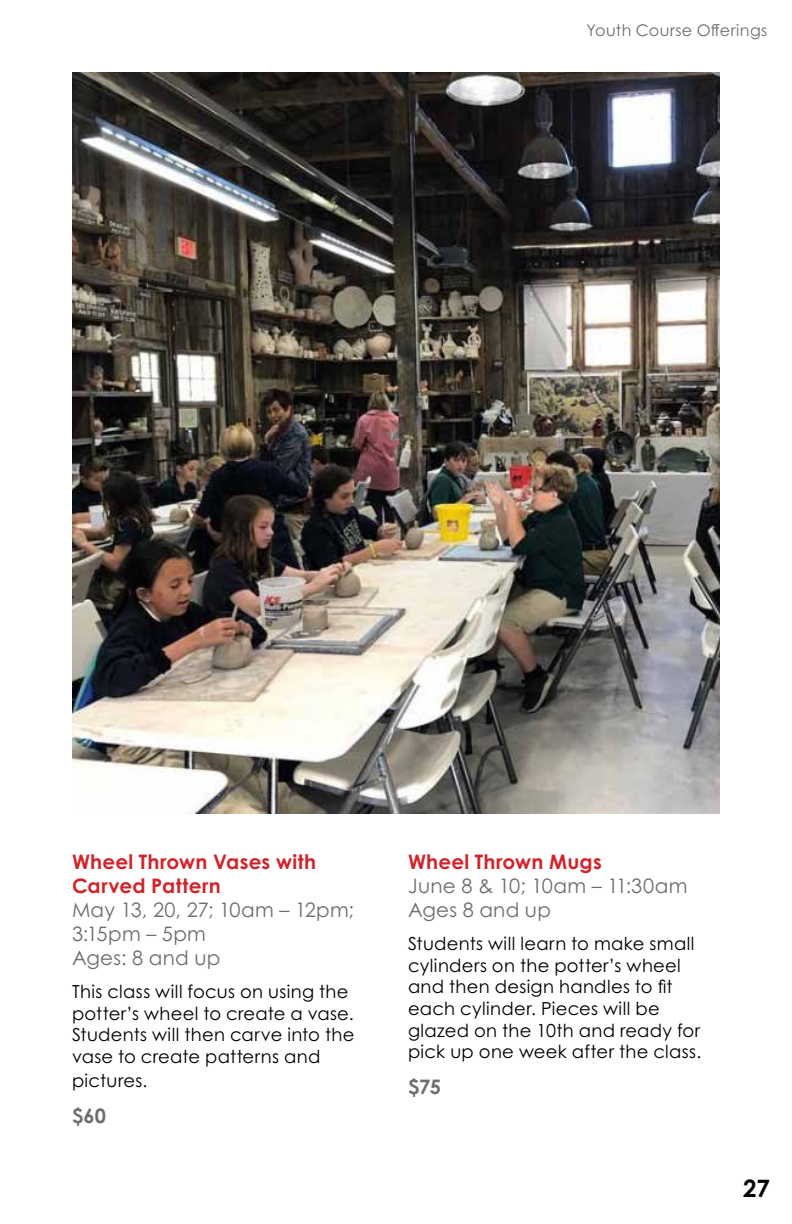
<style>
.page{position:relative;width:792px;height:1224px;background:#fff}
.page>*{position:absolute;margin:0;border:0;box-sizing:border-box;transform-origin:0 0}
.t1{font:700 24px "Century Gothic Pro";color:#000}
.t2{font:20px/24px "Century Gothic Pro";letter-spacing:.015em;color:#6d6e71}
.t3{font:700 20px/24px "Century Gothic Pro";letter-spacing:.01em;color:#d2232a}
.t4{font:700 20px "Century Gothic Pro";color:#6d6e71}
.t5{font:18px/21.6px "Century Gothic Pro";letter-spacing:.015em;color:#000}
.t6{font:16px "Century Gothic Pro";letter-spacing:.025em;color:#6d6e71}
</style>
<div class="page">
<img style="left:72px;top:72px;width:648px;height:742px">
<p class="t6" style="left:587px;top:21px;width:182px">Youth Course Offerings</p>
<p class="t3" style="left:72px;top:849px;width:246px">Wheel Thrown Vases with<br>Carved Pattern</p>
<p class="t2" style="left:72px;top:897px;width:284px">May 13, 20, 27; 10am – 12pm;<br>3:15pm – 5pm<br>Ages: 8 and up</p>
<p class="t5" style="left:72px;top:981px;width:284px">This class will focus on using the potter’s wheel to create a vase.<br>Students will then carve into the vase to create patterns and</p>
<p class="t5" style="left:72px;top:1070px;width:77px">pictures.</p>
<p class="t4" style="left:72px;top:1103px;width:36px">$60</p>
<p class="t3" style="left:408px;top:849px;width:195px">Wheel Thrown Mugs</p>
<p class="t2" style="left:408px;top:873px;width:281px">June 8 &amp; 10; 10am – 11:30am<br>Ages 8 and up</p>
<p class="t5" style="left:408px;top:933px;width:295px">Students will learn to make small cylinders on the potter’s wheel and then design handles to fit each cylinder. Pieces will be glazed on the 10th and ready for pick up one week after the class.</p>
<p class="t4" style="left:408px;top:1075px;width:34px">$75</p>
<h1 class="t1" style="left:743px;top:1173px;width:28px">27</h1>
</div>
